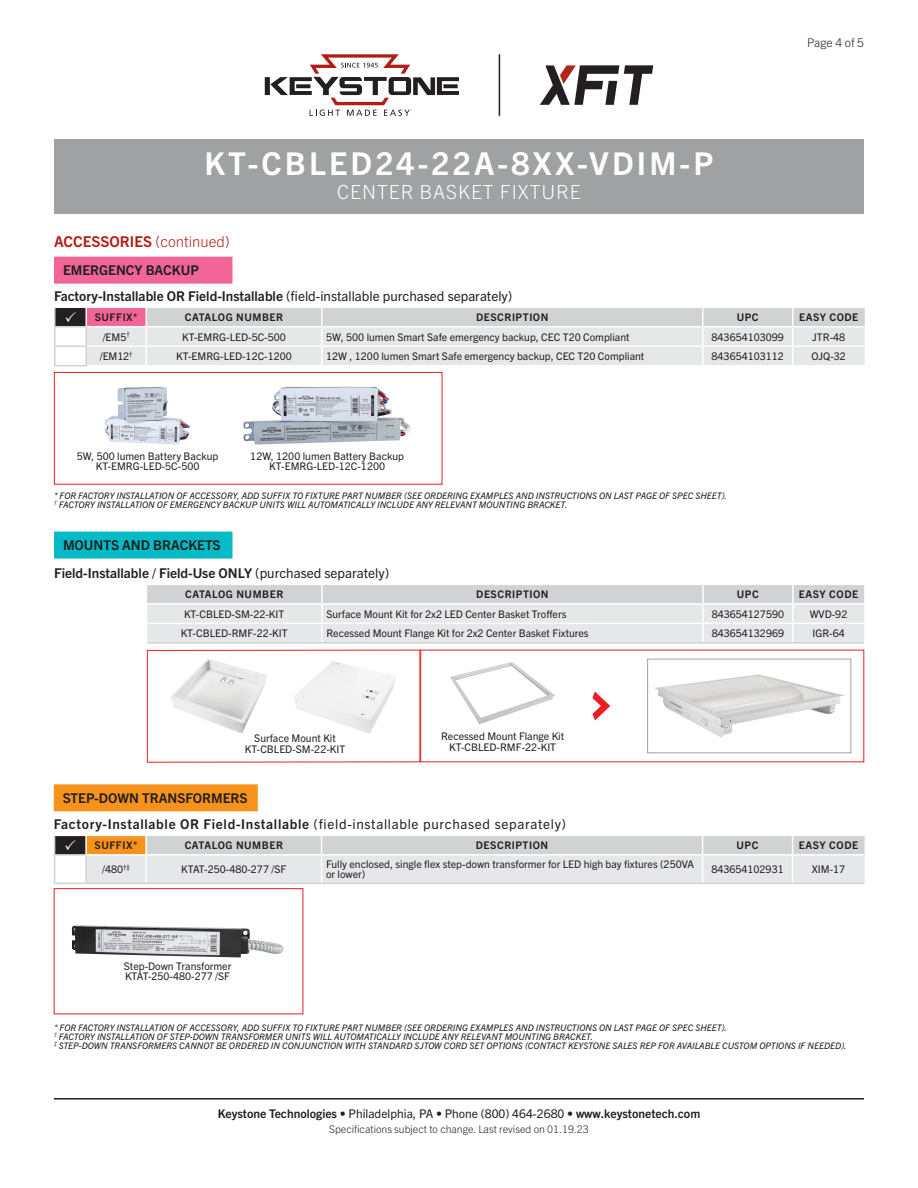
<style>
.page{position:relative;width:918px;height:1188px;background:#fff}
.page>*{position:absolute;margin:0;border:0;box-sizing:border-box;transform-origin:0 0}
.t1{font:700 31.5px "Trade Gothic Next LT Pro";letter-spacing:.1em;color:#fff}
.SubTitle{font:300 19.5px "Trade Gothic Next LT Pro";letter-spacing:.05em;color:#fff}
.Heading_01{font:700 15px "Trade Gothic Next LT Pro";color:#b41d15}
.Heading_02{font:700 13.5px "Trade Gothic Next LT Pro";color:#231f20}
.Table_Header_Caps{font:700 13.5px "Trade Gothic Next LT Pro";letter-spacing:.05em;color:#231f20}
.Heading_02_Step_Down{font:700 13.5px "Trade Gothic Next LT Pro";color:#231f20}
.Heading_02_Mounts_an{font:700 13.5px "Trade Gothic Next LT Pro";color:#231f20}
.Heading_02_Emergency{font:700 13.5px "Trade Gothic Next LT Pro";color:#231f20}
.t2{font:700 12px "Trade Gothic Next LT Pro";color:#231f20}
.Page{font:300 12px "Trade Gothic Next LT Pro";color:#231f20}
.Table_Text{font:10.5px/10.5px "Trade Gothic Next LT Pro";color:#231f20;text-align:center}
.Table_Text_Left{font:10.5px/10.5px "Trade Gothic Next LT Pro";color:#231f20}
.Table_Header_Caps-2{font:700 10.5px "Trade Gothic Next LT Pro";letter-spacing:.05em;color:#231f20}
.Art_Callout{font:10.5px "Trade Gothic Next LT Pro";color:#231f20}
.Rev{font:300 10.5px "Trade Gothic Next LT Pro";color:#231f20}
.Table_Footnote{font:italic 9px "Trade Gothic Next LT Pro";color:#231f20}
.s1{font-weight:300}
.s2{font-weight:400}
</style>
<div class="page">
<hr style="left:54px;top:1098px;width:810px;height:2px;background:#231f20">
<div style="left:54px;top:140px;width:810px;height:74px;background:#a0a1a3"></div>
<div style="left:54px;top:784px;width:204px;height:27px;background:#f7931d"></div>
<div style="left:55px;top:835px;width:31px;height:20px;background:#231f20"></div>
<svg style="left:54px;top:836px;width:1px;height:47px"></svg>
<hr style="left:54px;top:854px;width:31px;height:2px;background:#d1d2d4">
<hr style="left:54px;top:883px;width:32px;height:1px;background:#d1d2d4">
<hr style="left:86px;top:883px;width:60px;height:1px;background:#d1d2d4">
<hr style="left:146px;top:883px;width:176px;height:1px;background:#d1d2d4">
<hr style="left:322px;top:883px;width:381px;height:1px;background:#d1d2d4">
<hr style="left:703px;top:883px;width:90px;height:1px;background:#d1d2d4">
<hr style="left:793px;top:883px;width:72px;height:1px;background:#d1d2d4">
<hr style="left:54px;top:835px;width:32px;height:1px;background:#fff">
<svg style="left:85px;top:835px;width:780px;height:48px;background:#e0dedd"></svg>
<svg style="left:147px;top:585px;width:717px;height:57px;background:#e0e1e3"></svg>
<hr style="left:147px;top:642px;width:175px;height:2px;background:#d1d2d4">
<hr style="left:322px;top:642px;width:381px;height:2px;background:#d1d2d4">
<hr style="left:703px;top:642px;width:90px;height:2px;background:#d1d2d4">
<hr style="left:793px;top:642px;width:71px;height:2px;background:#d1d2d4">
<div style="left:147px;top:650px;width:273px;height:113px;border:1px solid #ee1d23"></div>
<svg style="left:592px;top:691px;width:18px;height:29px"></svg>
<div style="left:647px;top:659px;width:204px;height:94px;border:1px solid #a0a1a3"></div>
<img style="left:450px;top:662px;width:105px;height:63px">
<img style="left:655px;top:674px;width:189px;height:64px">
<img style="left:294px;top:661px;width:102px;height:73px">
<img style="left:170px;top:659px;width:97px;height:75px">
<hr style="left:499px;top:54px;width:1px;height:62px;background:#231f20">
<svg style="left:265px;top:54px;width:194px;height:62px"></svg>
<svg style="left:540px;top:65px;width:113px;height:40px"></svg>
<div style="left:54px;top:532px;width:178px;height:27px;background:#03bac6"></div>
<div style="left:54px;top:888px;width:249px;height:126px;border:1px solid #ee1d23"></div>
<img style="left:72px;top:925px;width:212px;height:33px">
<div style="left:54px;top:257px;width:178px;height:27px;background:#f16697"></div>
<div style="left:54px;top:372px;width:388px;height:113px;border:1px solid #ee1d23"></div>
<img style="left:105px;top:387px;width:85px;height:58px">
<img style="left:243px;top:387px;width:168px;height:58px">
<svg style="left:54px;top:307px;width:811px;height:59px;background:#e1dee1"></svg>
<p class="t1" style="left:205px;top:142px;width:510px">KT-CBLED24-22A-8XX-VDIM-P</p>
<p class="SubTitle" style="left:337px;top:178px;width:245px">CENTER BASKET FIXTURE</p>
<p class="Heading_01" style="left:54px;top:231px;width:177px">ACCESSORIES <span class="s1">(continued)</span></p>
<p class="Page" style="left:807px;top:34px;width:58px">Page 4 of 5</p>
<p class="Heading_02_Emergency" style="left:63px;top:261px;width:137px">EMERGENCY BACKUP</p>
<p class="Heading_02" style="left:54px;top:287px;width:460px">Factory-Installable OR Field-Installable <span class="s2">(field-installable purchased separately)</span></p>
<p class="Table_Header_Caps-2" style="left:95px;top:310px;width:44px">SUFFIX*</p>
<p class="Table_Header_Caps-2" style="left:185px;top:310px;width:100px">CATALOG NUMBER</p>
<p class="Table_Header_Caps-2" style="left:476px;top:310px;width:74px">DESCRIPTION</p>
<p class="Table_Header_Caps-2" style="left:737px;top:310px;width:23px">UPC</p>
<p class="Table_Header_Caps-2" style="left:799px;top:310px;width:61px">EASY CODE</p>
<p class="Table_Text" style="left:103px;top:331px;width:29px">/EM5<sup>†</sup></p>
<p class="Table_Text" style="left:182px;top:331px;width:105px">KT-EMRG-LED-5C-500</p>
<p class="Table_Text_Left" style="left:326px;top:331px;width:305px">5W, 500 lumen Smart Safe emergency backup, CEC T20 Compliant</p>
<p class="Table_Text" style="left:712px;top:331px;width:74px">843654103099</p>
<p class="Table_Text" style="left:812px;top:331px;width:34px">JTR-48</p>
<p class="Table_Text" style="left:100px;top:350px;width:34px">/EM12<sup>†</sup></p>
<p class="Table_Text" style="left:176px;top:350px;width:117px">KT-EMRG-LED-12C-1200</p>
<p class="Table_Text_Left" style="left:326px;top:350px;width:320px">12W , 1200 lumen Smart Safe emergency backup, CEC T20 Compliant</p>
<p class="Table_Text" style="left:712px;top:350px;width:74px">843654103112</p>
<p class="Table_Text" style="left:812px;top:350px;width:36px">OJQ-32</p>
<p class="Art_Callout" style="left:77px;top:449px;width:143px">5W, 500 lumen Battery Backup</p>
<p class="Table_Text" style="left:96px;top:460px;width:105px">KT-EMRG-LED-5C-500</p>
<p class="Art_Callout" style="left:250px;top:449px;width:155px">12W, 1200 lumen Battery Backup</p>
<p class="Table_Text" style="left:269px;top:460px;width:117px">KT-EMRG-LED-12C-1200</p>
<p class="Table_Footnote" style="left:54px;top:489px;width:675px">* FOR FACTORY INSTALLATION OF ACCESSORY, ADD SUFFIX TO FIXTURE PART NUMBER (SEE ORDERING EXAMPLES AND INSTRUCTIONS ON LAST PAGE OF SPEC SHEET).</p>
<p class="Table_Footnote" style="left:54px;top:498px;width:515px"><sup>†</sup> FACTORY INSTALLATION OF EMERGENCY BACKUP UNITS WILL AUTOMATICALLY INCLUDE ANY RELEVANT MOUNTING BRACKET.</p>
<p class="Heading_02_Mounts_an" style="left:63px;top:536px;width:159px">MOUNTS AND BRACKETS</p>
<p class="Heading_02" style="left:54px;top:564px;width:337px">Field-Installable / Field-Use ONLY <span class="s2">(purchased separately)</span></p>
<p class="Table_Header_Caps-2" style="left:185px;top:587px;width:100px">CATALOG NUMBER</p>
<p class="Table_Header_Caps-2" style="left:476px;top:587px;width:74px">DESCRIPTION</p>
<p class="Table_Header_Caps-2" style="left:737px;top:587px;width:23px">UPC</p>
<p class="Table_Header_Caps-2" style="left:799px;top:587px;width:61px">EASY CODE</p>
<p class="Table_Text" style="left:184px;top:608px;width:102px">KT-CBLED-SM-22-KIT</p>
<p class="Table_Text_Left" style="left:326px;top:608px;width:241px">Surface Mount Kit for 2x2 LED Center Basket Troffers</p>
<p class="Table_Text" style="left:712px;top:608px;width:74px">843654127590</p>
<p class="Table_Text" style="left:810px;top:608px;width:39px">WVD-92</p>
<p class="Table_Text" style="left:181px;top:627px;width:109px">KT-CBLED-RMF-22-KIT</p>
<p class="Table_Text_Left" style="left:326px;top:627px;width:264px">Recessed Mount Flange Kit for 2x2 Center Basket Fixtures</p>
<p class="Table_Text" style="left:712px;top:627px;width:74px">843654132969</p>
<p class="Table_Text" style="left:812px;top:627px;width:34px">IGR-64</p>
<p class="Art_Callout" style="left:254px;top:731px;width:83px">Surface Mount Kit</p>
<p class="Table_Text" style="left:245px;top:743px;width:102px">KT-CBLED-SM-22-KIT</p>
<p class="Table_Text" style="left:441px;top:731px;width:125px">Recessed Mount Flange Kit<br>KT-CBLED-RMF-22-KIT</p>
<p class="Heading_02_Step_Down" style="left:63px;top:789px;width:186px">STEP-DOWN TRANSFORMERS</p>
<p class="Table_Header_Caps" style="left:54px;top:814px;width:514px">Factory-Installable OR Field-Installable <span class="s2">(field-installable purchased separately)</span></p>
<p class="Table_Header_Caps-2" style="left:95px;top:838px;width:44px">SUFFIX*</p>
<p class="Table_Header_Caps-2" style="left:185px;top:838px;width:100px">CATALOG NUMBER</p>
<p class="Table_Header_Caps-2" style="left:476px;top:838px;width:74px">DESCRIPTION</p>
<p class="Table_Header_Caps-2" style="left:737px;top:838px;width:23px">UPC</p>
<p class="Table_Header_Caps-2" style="left:799px;top:838px;width:61px">EASY CODE</p>
<p class="Table_Text" style="left:102px;top:863px;width:29px">/480<sup>†‡</sup></p>
<p class="Table_Text" style="left:181px;top:863px;width:107px">KTAT-250-480-277 /SF</p>
<p class="Table_Text_Left" style="left:326px;top:858px;width:369px">Fully enclosed, single flex step-down transformer for LED high bay fixtures (250VA or lower)</p>
<p class="Table_Text" style="left:711px;top:863px;width:74px">843654102931</p>
<p class="Table_Text" style="left:812px;top:863px;width:35px">XIM-17</p>
<p class="Art_Callout" style="left:124px;top:958px;width:109px">Step-Down Transformer</p>
<p class="Art_Callout" style="left:125px;top:969px;width:107px">KTAT-250-480-277 /SF</p>
<p class="Table_Footnote" style="left:54px;top:1022px;width:675px">* FOR FACTORY INSTALLATION OF ACCESSORY, ADD SUFFIX TO FIXTURE PART NUMBER (SEE ORDERING EXAMPLES AND INSTRUCTIONS ON LAST PAGE OF SPEC SHEET).</p>
<p class="Table_Footnote" style="left:54px;top:1031px;width:541px"><sup>†</sup> FACTORY INSTALLATION OF STEP-DOWN TRANSFORMER UNITS WILL AUTOMATICALLY INCLUDE ANY RELEVANT MOUNTING BRACKET.</p>
<p class="Table_Footnote" style="left:54px;top:1040px;width:794px"><sup>‡</sup> STEP-DOWN TRANSFORMERS CANNOT BE ORDERED IN CONJUNCTION WITH STANDARD SJTOW CORD SET OPTIONS (CONTACT KEYSTONE SALES REP FOR AVAILABLE CUSTOM OPTIONS IF NEEDED).</p>
<p class="t2" style="left:218px;top:1105px;width:484px">Keystone Technologies <span class="s2">• Philadelphia, PA • Phone (800) 464-2680 •</span> www.keystonetech.com</p>
<p class="Rev" style="left:329px;top:1122px;width:261px">Specifications subject to change. Last revised on 01.19.23</p>
</div>
